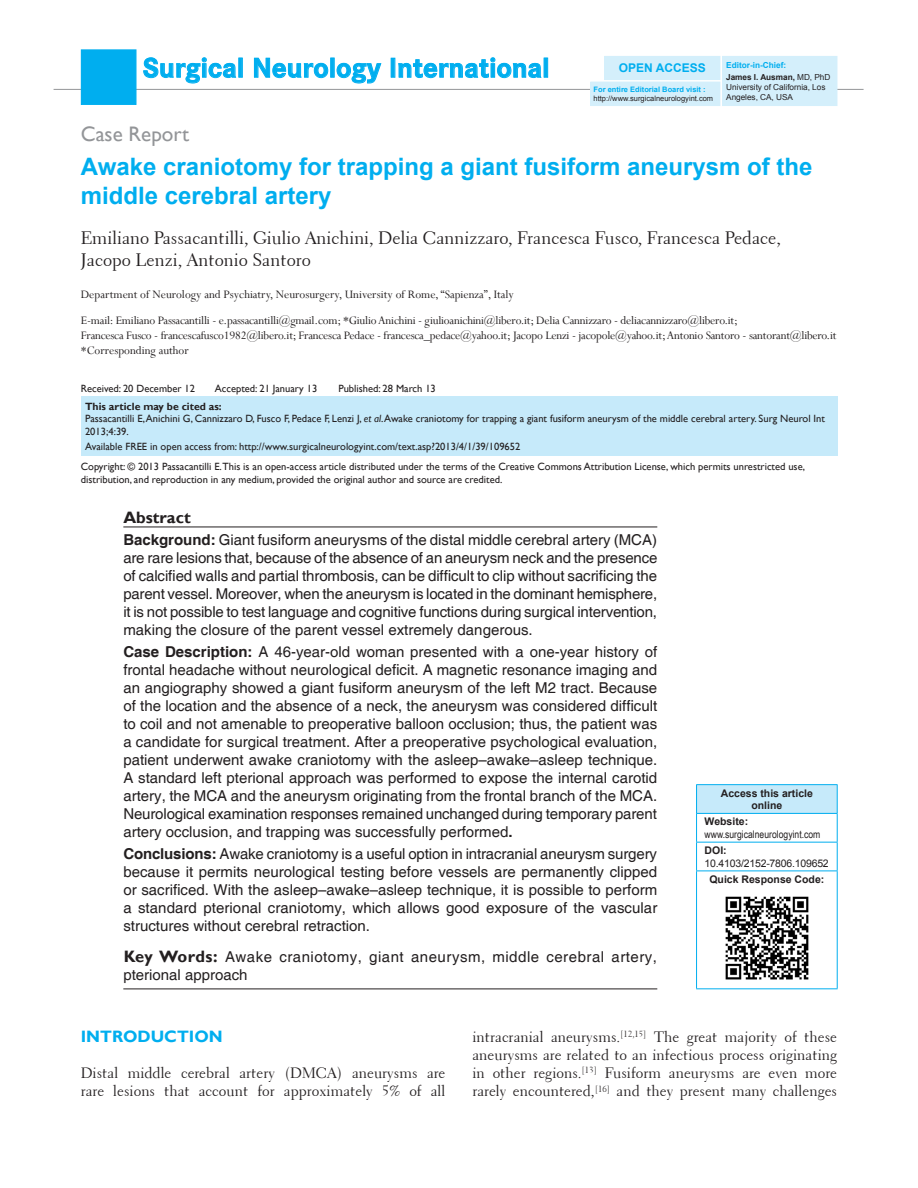
<style>
.page{position:relative;width:918px;height:1188px;background:#fff}
.page>*{position:absolute;margin:0;border:0;box-sizing:border-box;transform-origin:0 0}
.t1{font:700 27px "Corporate SBQ";color:#00aeef}
.AT{font:700 24px/28.8px "Arial";color:#00aeef}
.AH{font:21px "Gill Sans";color:#939598}
.AU{font:18px/22.5px "Transitional 521 BT Roman A";color:#231f20}
.t2{font:700 16.5px "Gill Sans";color:#00aeef}
.ABSH{font:700 16.5px "Gill Sans";color:#231f20}
.ABS{font:15px/18px "Helvetica";color:#231f20;text-align:justify}
.TX{font:15px/18px "Transitional 521 BT Roman A";color:#231f20}
.KWD{font:15px/18px "Helvetica";letter-spacing:.035em;color:#231f20}
.ADD{font:12.75px/15px "Perpetua";letter-spacing:-.015em;color:#231f20}
.AFF{font:12.75px "Perpetua";color:#231f20}
.t3{font:700 12px "Arial";color:#00aeef}
.Published{font:10.5px/12.6px "Gill Sans";color:#231f20}
.AAO{font:700 10.5px/12.6px "Arial";color:#231f20;text-align:center}
.WEB_TX{font:10.5px "Arial Narrow";color:#231f20}
.WEB_TX-2{font:10.5px "Arial";letter-spacing:-.02em;color:#231f20}
.WEB{font:700 10.5px "Arial";color:#231f20}
.t4{font:8.25px/9.9px "Arial";letter-spacing:-.005em;color:#231f20}
.t5{font:700 8.25px/12px "Arial";color:#00aeef}
.t6{font:7.5px "Arial";color:#231f20}
.t7{font:700 7.5px "Arial";color:#00aeef}
.s1{color:#231f20}
.s2{font-weight:400;color:#231f20}
.s3{font-weight:700}
.s4{font-style:italic}
.s5{font-family:"Gill Sans";font-weight:700;font-size:16.5px}
</style>
<div class="page">
<hr style="left:54px;top:89px;width:810px;height:1px;background:#939598">
<svg style="left:143px;top:57px;width:93px;height:27px"></svg>
<div style="left:239px;top:58px;width:4px;height:20px;border:1px solid #00aeef"></div>
<svg style="left:254px;top:58px;width:74px;height:20px"></svg>
<div style="left:330px;top:58px;width:5px;height:20px;border:1px solid #00aeef"></div>
<svg style="left:337px;top:63px;width:45px;height:21px"></svg>
<svg style="left:398px;top:57px;width:144px;height:33px"></svg>
<div style="left:544px;top:58px;width:4px;height:20px;border:1px solid #00aeef"></div>
<div style="left:81px;top:49px;width:56px;height:56px;background:#00aeef;border:1px solid #00aeef"></div>
<div style="left:723px;top:56px;width:114px;height:50px;background:#d4effb"></div>
<div style="left:605px;top:56px;width:115px;height:24px;background:#d4effb"></div>
<div style="left:591px;top:82px;width:129px;height:24px;background:#d4effb"></div>
<hr style="left:123px;top:527px;width:534px;height:1px;background:#231f20">
<hr style="left:123px;top:989px;width:534px;height:1px;background:#231f20">
<div style="left:81px;top:396px;width:757px;height:60px;background:#c6eafa"></div>
<div style="left:697px;top:785px;width:140px;height:28px;background:#c6eafa"></div>
<hr style="left:696px;top:784px;width:142px;height:1px;background:#00aeef">
<hr style="left:696px;top:813px;width:142px;height:1px;background:#00aeef">
<svg style="left:696px;top:785px;width:1px;height:86px"></svg>
<svg style="left:837px;top:785px;width:1px;height:86px"></svg>
<hr style="left:696px;top:842px;width:142px;height:1px;background:#00aeef">
<hr style="left:696px;top:871px;width:1px;height:117px;background:#00aeef">
<hr style="left:837px;top:871px;width:1px;height:117px;background:#00aeef">
<hr style="left:696px;top:871px;width:142px;height:1px;background:#00aeef">
<hr style="left:696px;top:988px;width:142px;height:1px;background:#00aeef">
<img style="left:725px;top:896px;width:84px;height:84px">
<h1 class="t1" style="left:143px;top:51px;width:408px">Surgical Neurology International</h1>
<p class="t5" style="left:726px;top:60px;width:106px">Editor-in-Chief:<br><span class="s1">James I. Ausman,</span> <span class="s2">MD, PhD</span></p>
<p class="t4" style="left:726px;top:82px;width:101px">University of California, Los<br>Angeles, CA, USA</p>
<p class="t3" style="left:619px;top:60px;width:88px">OPEN ACCESS</p>
<p class="t7" style="left:594px;top:84px;width:114px">For entire Editorial Board visit :</p>
<p class="t6" style="left:594px;top:93px;width:121px">http://www.surgicalneurologyint.com</p>
<p class="AH" style="left:81px;top:122px;width:110px">Case Report</p>
<p class="AT" style="left:81px;top:153px;width:733px">Awake craniotomy for trapping a giant fusiform aneurysm of the middle cerebral artery</p>
<p class="AU" style="left:81px;top:226px;width:702px">Emiliano Passacantilli, Giulio Anichini, Delia Cannizzaro, Francesca Fusco, Francesca Pedace,<br>Jacopo Lenzi, Antonio Santoro</p>
<p class="AFF" style="left:81px;top:286px;width:434px">Department of Neurology and Psychiatry, Neurosurgery, University of Rome, “Sapienza”, Italy</p>
<p class="ADD" style="left:81px;top:312px;width:757px">E‑mail: Emiliano Passacantilli - e.passacantilli@gmail.com; *Giulio Anichini ‑ giulioanichini@libero.it; Delia Cannizzaro - deliacannizzaro@libero.it;<br>Francesca Fusco - francescafusco1982@libero.it; Francesca Pedace - francesca_pedace@yahoo.it; Jacopo Lenzi - jacopole@yahoo.it; Antonio Santoro - santorant@libero.it *Corresponding author</p>
<p class="Published" style="left:81px;top:382px;width:122px">Received: 20 December 12 -</p>
<p class="Published" style="left:215px;top:382px;width:104px">Accepted: 21 January 13</p>
<p class="Published" style="left:338px;top:382px;width:99px">Published: 28 March 13</p>
<p class="Published" style="left:85px;top:400px;width:741px"><span class="s3">This article may be cited as:<br></span>Passacantilli E, Anichini G, Cannizzaro D, Fusco F, Pedace F, Lenzi J, <span class="s4">et al</span>. Awake craniotomy for trapping a giant fusiform aneurysm of the middle cerebral artery. Surg Neurol Int<br>2013;4:39.</p>
<p class="Published" style="left:85px;top:440px;width:437px">Available FREE in open access from: http://www.surgicalneurologyint.com/text.asp?2013/4/1/39/109652</p>
<p class="Published" style="left:81px;top:461px;width:726px">Copyright: © 2013 Passacantilli E.This is an open‑access article distributed under the terms of the Creative Commons Attribution License, which permits unrestricted use, distribution, and reproduction in any medium, provided the original author and source are credited.</p>
<p class="ABSH" style="left:123px;top:507px;width:69px">Abstract</p>
<p class="ABS" style="left:123px;top:531px;width:536px"><span class="s3">Background:</span> Giant fusiform aneurysms of the distal middle cerebral artery (MCA) are rare lesions that, because of the absence of an aneurysm neck and the presence of calcified walls and partial thrombosis, can be difficult to clip without sacrificing the parent vessel. Moreover, when the aneurysm is located in the dominant hemisphere, it is not possible to test language and cognitive functions during surgical intervention, making the closure of the parent vessel extremely dangerous.</p>
<p class="ABS" style="left:123px;top:643px;width:535px"><span class="s3">Case Description:</span> A 46‑year‑old woman presented with a one‑year history of frontal headache without neurological deficit. A magnetic resonance imaging and an angiography showed a giant fusiform aneurysm of the left M2 tract. Because of the location and the absence of a neck, the aneurysm was considered difficult to coil and not amenable to preoperative balloon occlusion; thus, the patient was a candidate for surgical treatment. After a preoperative psychological evaluation, patient underwent awake craniotomy with the asleep–awake–asleep technique.<br>A standard left pterional approach was performed to expose the internal carotid artery, the MCA and the aneurysm originating from the frontal branch of the MCA.<br>Neurological examination responses remained unchanged during temporary parent artery occlusion, and trapping was successfully performed<span class="s3">.</span></p>
<p class="ABS" style="left:123px;top:846px;width:536px"><span class="s3">Conclusions:</span> Awake craniotomy is a useful option in intracranial aneurysm surgery because it permits neurological testing before vessels are permanently clipped or sacrificed. With the asleep–awake–asleep technique, it is possible to perform a standard pterional craniotomy, which allows good exposure of the vascular structures without cerebral retraction.</p>
<p class="KWD" style="left:123px;top:948px;width:535px"><span class="s5">Key Words:</span> Awake craniotomy, giant aneurysm, middle cerebral artery, pterional approach</p>
<p class="AAO" style="left:721px;top:787px;width:94px">Access this article online</p>
<p class="WEB" style="left:705px;top:815px;width:45px">Website:</p>
<p class="WEB_TX" style="left:705px;top:826px;width:117px">www.surgicalneurologyint.com</p>
<p class="WEB" style="left:705px;top:843px;width:24px">DOI:</p>
<p class="WEB_TX-2" style="left:705px;top:856px;width:126px">10.4103/2152-7806.109652</p>
<p class="AAO" style="left:709px;top:873px;width:116px">Quick Response Code:</p>
<h1 class="t2" style="left:81px;top:1027px;width:143px">INTRODUCTION</h1>
<p class="TX" style="left:81px;top:1064px;width:366px">Distal middle cerebral artery (DMCA) aneurysms are rare lesions that account for approximately 5% of all</p>
<p class="TX" style="left:472px;top:1028px;width:366px;text-align:justify">intracranial aneurysms.<sup>[12,15]</sup> The great majority of these aneurysms are related to an infectious process originating in other regions.<sup>[13]</sup> Fusiform aneurysms are even more rarely encountered,<sup>[16]</sup> and they present many challenges</p>
</div>
